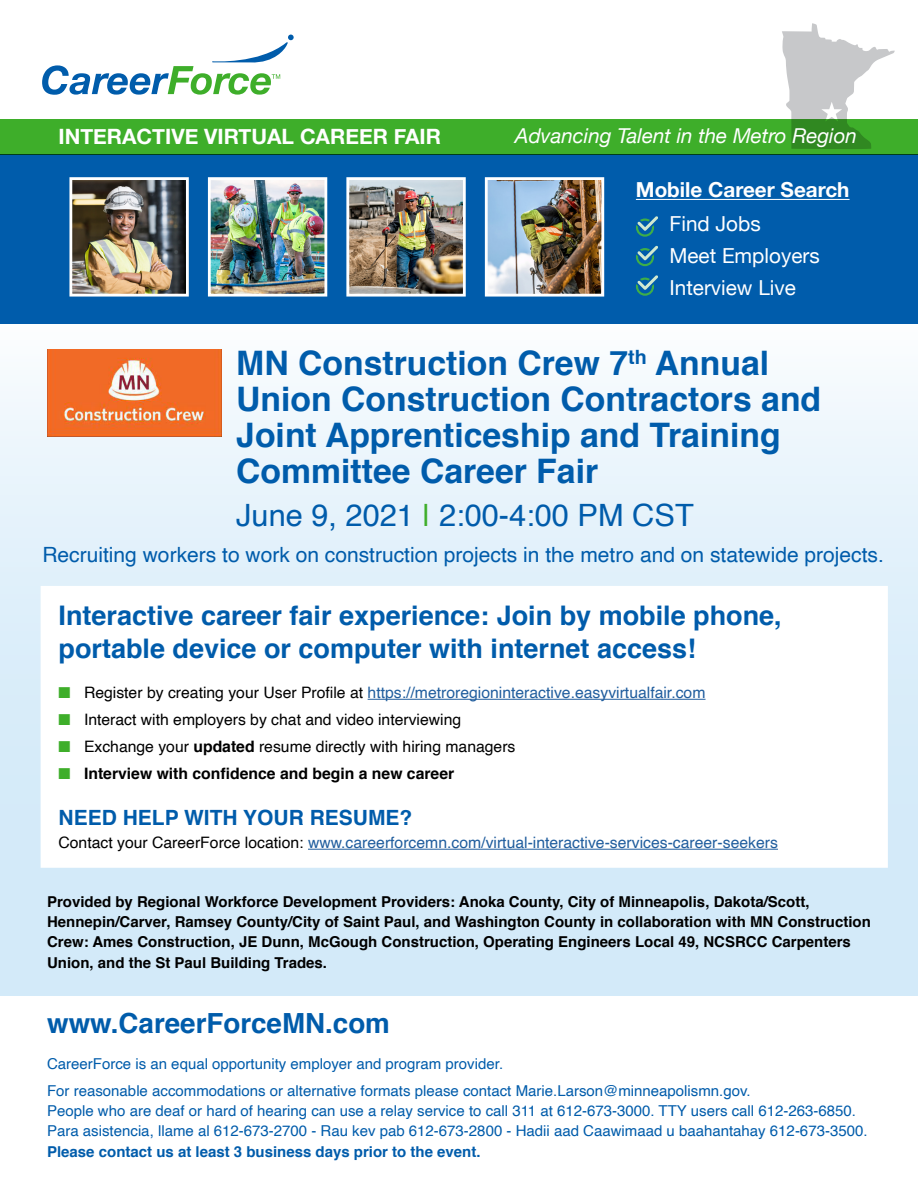
<style>
.page{position:relative;width:918px;height:1188px;background:#fff}
.page>*{position:absolute;margin:0;border:0;box-sizing:border-box;transform-origin:0 0}
.t1{font:700 33.75px/36px "Helvetica";color:#005cab}
.body_text_1{font:30.75px "Helvetica";color:#005cab}
.body_text_1-2{font:700 27.75px "Helvetica";color:#005cab}
.t2{font:700 27px/32.4px "Helvetica";color:#005cab}
.t3{font:700 21.15px "Helvetica Neue";color:#fff}
.body_text_1-3{font:21px "Helvetica";color:#005cab}
.t4{font:700 21px "Helvetica";color:#005cab}
.sponsor_text{font:20.7px "Helvetica Neue";color:#fff}
.sponsor_text-2{font:700 20.7px "Helvetica Neue";color:#fff}
.sponsor_text-3{font:italic 20.55px "Helvetica Neue";color:#fff}
.body_text_1-4{font:15.75px "Helvetica";color:#215e9e}
.t5{font:15.75px "Helvetica";color:#000}
.t6{font:700 15.75px "Helvetica";color:#000}
.body_text_1-5{font:15px/20.2px "Helvetica";color:#005cab}
.body_text_1-6{font:700 15px/20.2px "Helvetica";color:#000}
.s1{color:#3eae2a}
.s2{color:#000}
.s3{font-weight:700}
</style>
<div class="page">
<div style="left:0;top:316px;width:918px;height:680px;background:linear-gradient(to bottom,#f4f9fd,#cbe6f8)"></div>
<div style="left:41px;top:586px;width:847px;height:282px;background:#fff"></div>
<svg style="left:782px;top:23px;width:113px;height:96px"></svg>
<div style="left:0;top:154px;width:918px;height:170px;background:#005cab"></div>
<svg style="left:42px;top:35px;width:252px;height:60px"></svg>
<div style="left:0;top:119px;width:918px;height:35px;background:#3eae2a"></div>
<hr style="left:636px;top:199px;width:214px;height:1px;background:#fff">
<img style="left:73px;top:181px;width:112px;height:112px">
<div style="left:69px;top:177px;width:120px;height:120px;border:3px solid #fff"></div>
<img style="left:212px;top:181px;width:111px;height:112px">
<div style="left:208px;top:177px;width:119px;height:120px;border:3px solid #fff"></div>
<img style="left:489px;top:181px;width:111px;height:112px">
<div style="left:485px;top:177px;width:119px;height:120px;border:3px solid #fff"></div>
<img style="left:350px;top:181px;width:112px;height:112px">
<div style="left:346px;top:177px;width:120px;height:120px;border:3px solid #fff"></div>
<svg style="left:636px;top:216px;width:22px;height:21px"></svg>
<svg style="left:636px;top:246px;width:22px;height:20px"></svg>
<svg style="left:636px;top:275px;width:22px;height:21px"></svg>
<hr style="left:368px;top:699px;width:338px;height:1px;background:#215e9e">
<hr style="left:308px;top:849px;width:470px;height:1px;background:#215e9e">
<img style="left:47px;top:349px;width:174px;height:88px">
<p class="t3" style="left:59px;top:120px;width:384px">INTERACTIVE VIRTUAL CAREER FAIR</p>
<p class="sponsor_text-3" style="left:515px;top:121px;width:344px">Advancing Talent in the Metro Region</p>
<p class="sponsor_text-2" style="left:636px;top:174px;width:215px">Mobile Career Search</p>
<p class="sponsor_text" style="left:670px;top:208px;width:93px">Find Jobs</p>
<p class="sponsor_text" style="left:670px;top:240px;width:152px">Meet Employers</p>
<p class="sponsor_text" style="left:670px;top:272px;width:128px">Interview Live</p>
<h2 class="t1" style="left:236px;top:345px;width:587px">MN Construction Crew 7<sup>th</sup> Annual<br>Union Construction Contractors and<br>Joint Apprenticeship and Training<br>Committee Career Fair</h2>
<p class="body_text_1" style="left:236px;top:492px;width:459px">June 9, 2021 <span class="s1">|</span> 2:00-4:00 PM CST</p>
<p class="body_text_1-3" style="left:42px;top:538px;width:843px">Recruiting workers to work on construction projects in the metro and on statewide projects.</p>
<h3 class="t2" style="left:59px;top:600px;width:725px">Interactive career fair experience: Join by mobile phone, portable device or computer with internet access!</h3>
<p class="body_text_1-4" style="left:59px;top:680px;width:649px"><span class="s1">■</span> <span class="s2">Register by creating your User Profile at</span> https://metroregioninteractive.easyvirtualfair.com</p>
<p class="t5" style="left:59px;top:707px;width:404px"><span class="s1">■</span> Interact with employers by chat and video interviewing</p>
<p class="t5" style="left:59px;top:734px;width:459px"><span class="s1">■</span> Exchange your <span class="s3">updated</span> resume directly with hiring managers</p>
<p class="t6" style="left:59px;top:761px;width:397px"><span class="s1">■</span> Interview with confidence and begin a new career</p>
<h4 class="t4" style="left:59px;top:800px;width:355px">NEED HELP WITH YOUR RESUME?</h4>
<p class="body_text_1-4" style="left:59px;top:830px;width:721px"><span class="s2">Contact your CareerForce location:</span> www.careerforcemn.com/virtual-interactive-services-career-seekers</p>
<p class="body_text_1-6" style="left:47px;top:892px;width:825px">Provided by Regional Workforce Development Providers: Anoka County, City of Minneapolis, Dakota/Scott, Hennepin/Carver, Ramsey County/City of Saint Paul, and Washington County in collaboration with MN Construction Crew: Ames Construction, JE Dunn, McGough Construction, Operating Engineers Local 49, NCSRCC Carpenters Union, and the St Paul Building Trades.</p>
<p class="body_text_1-2" style="left:47px;top:1000px;width:344px">www.CareerForceMN.com</p>
<p class="body_text_1-5" style="left:47px;top:1054px;width:458px">CareerForce is an equal opportunity employer and program provider.</p>
<p class="body_text_1-5" style="left:47px;top:1081px;width:822px">For reasonable accommodations or alternative formats please contact Marie.Larson@minneapolismn.gov.<br>People who are deaf or hard of hearing can use a relay service to call 311 at 612-673-3000. TTY users call 612-263-6850.<br>Para asistencia, llame al 612-673-2700 - Rau kev pab 612-673-2800 - Hadii aad Caawimaad u baahantahay 612-673-3500.<br><span class="s3">Please contact us at least 3 business days prior to the event.</span></p>
</div>
